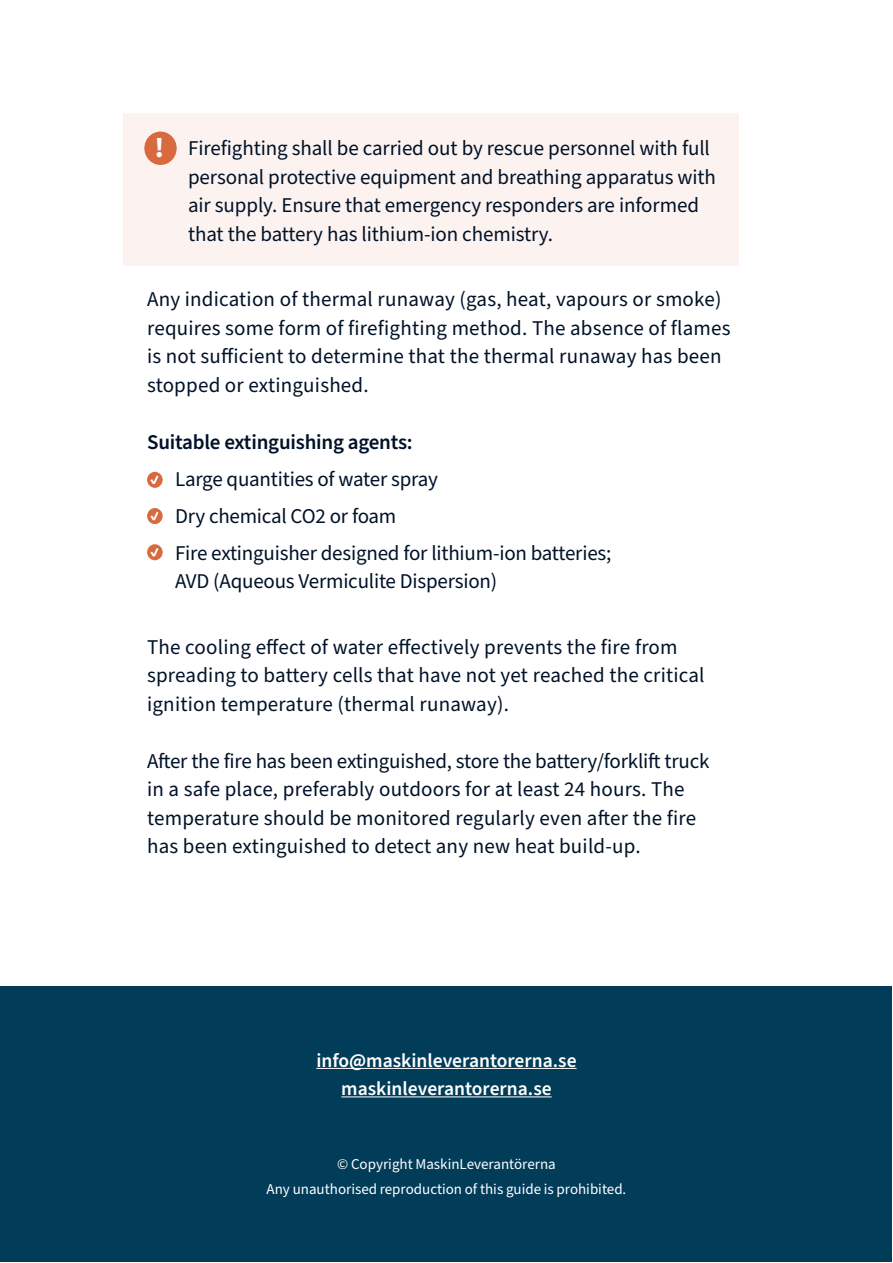
<style>
.page{position:relative;width:893px;height:1263px;background:#fff}
.page>*{position:absolute;margin:0;border:0;box-sizing:border-box;transform-origin:0 0}
.t1{font:700 28.35px "Source Sans Pro";color:#fff}
.t2{font:21px/28.5px "Source Sans Pro";letter-spacing:-.005em;color:#001228}
.t3{font:600 21px "Source Sans Pro";letter-spacing:-.01em;color:#001228}
.t4{font:600 19.5px/28.5px "Source Sans Pro";color:#fff;text-align:center}
.t5{font:15px/25px "Source Sans Pro";color:#fff;text-align:center}
</style>
<div class="page">
<div style="left:1px;top:986px;width:891px;height:276px;background:#013c59"></div>
<div style="left:123px;top:114px;width:616px;height:152px;background:#fcf3f0"></div>
<div style="left:144px;top:132px;width:33px;height:33px;background:#d96a3f;border-radius:50%"></div>
<svg style="left:147px;top:472px;width:16px;height:16px"></svg>
<svg style="left:149px;top:473px;width:11px;height:13px"></svg>
<svg style="left:147px;top:508px;width:16px;height:16px"></svg>
<svg style="left:149px;top:510px;width:11px;height:12px"></svg>
<svg style="left:147px;top:544px;width:16px;height:16px"></svg>
<svg style="left:149px;top:546px;width:11px;height:12px"></svg>
<hr style="left:316px;top:1068px;width:261px;height:1px;background:#fff">
<hr style="left:341px;top:1096px;width:211px;height:1px;background:#fff">
<h1 class="t1" style="left:154px;top:129px;width:11px">!</h1>
<p class="t2" style="left:188px;top:135px;width:529px">Firefighting shall be carried out by rescue personnel with full personal protective equipment and breathing apparatus with air supply. Ensure that emergency responders are informed that the battery has lithium-ion chemistry.</p>
<p class="t2" style="left:147px;top:286px;width:585px">Any indication of thermal runaway (gas, heat, vapours or smoke) requires some form of firefighting method. The absence of flames is not sufficient to determine that the thermal runaway has been stopped or extinguished.</p>
<p class="t3" style="left:147px;top:428px;width:267px">Suitable extinguishing agents:</p>
<p class="t2" style="left:175px;top:461px;width:438px;line-height:37px">Large quantities of water spray<br>Dry chemical CO2 or foam<br>Fire extinguisher designed for lithium-ion batteries;</p>
<p class="t2" style="left:175px;top:568px;width:324px">AVD (Aqueous Vermiculite Dispersion)</p>
<p class="t2" style="left:147px;top:633px;width:559px">The cooling effect of water effectively prevents the fire from spreading to battery cells that have not yet reached the critical ignition temperature (thermal runaway).</p>
<p class="t2" style="left:147px;top:747px;width:564px">After the fire has been extinguished, store the battery/forklift truck in a safe place, preferably outdoors for at least 24 hours. The temperature should be monitored regularly even after the fire has been extinguished to detect any new heat build-up.</p>
<p class="t4" style="left:316px;top:1047px;width:262px">info@maskinleverantorerna.se maskinleverantorerna.se</p>
<p class="t5" style="left:267px;top:1152px;width:361px">© Copyright MaskinLeverantörerna<br>Any unauthorised reproduction of this guide is prohibited.</p>
</div>
